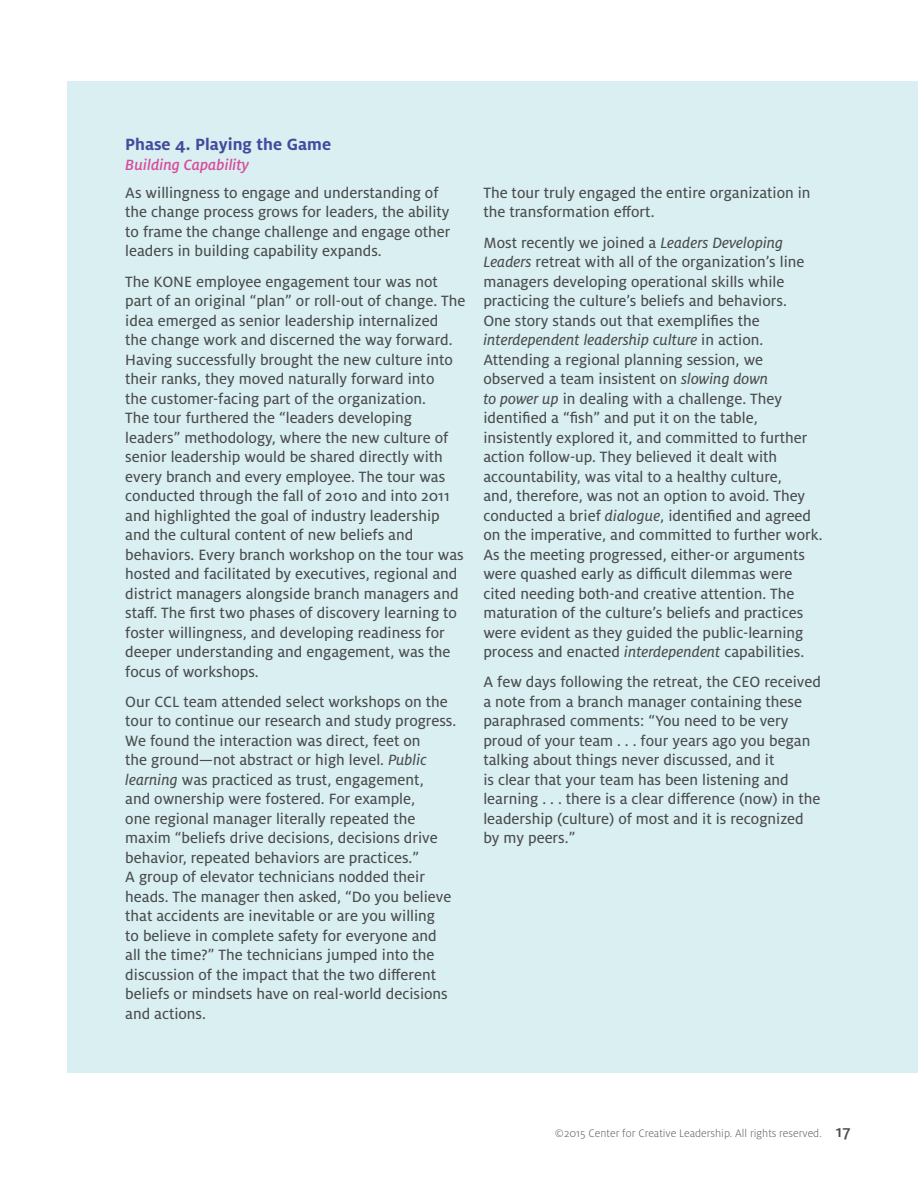
<style>
.page{position:relative;width:918px;height:1188px;background:#fff}
.page>*{position:absolute;margin:0;border:0;box-sizing:border-box;transform-origin:0 0}
.t1{font:700 18px "Milo Pro";color:#444b9d}
.t2{font:16.5px/19.5px "Milo Pro Text";color:#4b4c4d}
.t3{font:italic 500 16.5px "Milo Pro";color:#d84a9b}
.t4{font:300 12px "Milo Pro";color:#5e6367}
.s1{font-family:"Milo Pro Text Ita"}
.s2{font-weight:500;font-size:18px;color:#4b4c4d}
</style>
<div class="page">
<div style="left:68px;top:81px;width:850px;height:991px;background:#d9eff2"></div>
<p class="t1" style="left:125px;top:134px;width:207px">Phase 4. Playing the Game</p>
<p class="t3" style="left:125px;top:156px;width:125px">Building Capability</p>
<p class="t2" style="left:125px;top:183px;width:327px">As willingness to engage and understanding of the change process grows for leaders, the ability to frame the change challenge and engage other leaders in building capability expands.</p>
<p class="t2" style="left:125px;top:272px;width:342px">The KONE employee engagement tour was not part of an original “plan” or roll-out of change. The idea emerged as senior leadership internalized<br>the change work and discerned the way forward.<br>Having successfully brought the new culture into their ranks, they moved naturally forward into<br>the customer-facing part of the organization.<br>The tour furthered the “leaders developing leaders” methodology, where the new culture of senior leadership would be shared directly with every branch and every employee. The tour was conducted through the fall of 2010 and into 2011 and highlighted the goal of industry leadership and the cultural content of new beliefs and behaviors. Every branch workshop on the tour was hosted and facilitated by executives, regional and district managers alongside branch managers and staff. The first two phases of discovery learning to foster willingness, and developing readiness for deeper understanding and engagement, was the focus of workshops.</p>
<p class="t2" style="left:125px;top:692px;width:333px">Our CCL team attended select workshops on the tour to continue our research and study progress.<br>We found the interaction was direct, feet on<br>the ground—not abstract or high level. <span class="s1">Public learning</span> was practiced as trust, engagement,<br>and ownership were fostered. For example,<br>one regional manager literally repeated the maxim “beliefs drive decisions, decisions drive behavior, repeated behaviors are practices.”<br>A group of elevator technicians nodded their heads. The manager then asked, “Do you believe that accidents are inevitable or are you willing<br>to believe in complete safety for everyone and all the time?” The technicians jumped into the discussion of the impact that the two different beliefs or mindsets have on real-world decisions and actions.</p>
<p class="t2" style="left:483px;top:183px;width:329px">The tour truly engaged the entire organization in the transformation effort.</p>
<p class="t2" style="left:483px;top:233px;width:341px">Most recently we joined a <span class="s1">Leaders Developing Leaders</span> retreat with all of the organization’s line managers developing operational skills while practicing the culture’s beliefs and behaviors.<br>One story stands out that exemplifies the <span class="s1">interdependent leadership culture</span> in action.<br>Attending a regional planning session, we observed a team insistent on <span class="s1">slowing down<br>to power up</span> in dealing with a challenge. They identified a “fish” and put it on the table, insistently explored it, and committed to further action follow-up. They believed it dealt with accountability, was vital to a healthy culture,<br>and, therefore, was not an option to avoid. They conducted a brief <span class="s1">dialogue</span>, identified and agreed on the imperative, and committed to further work.<br>As the meeting progressed, either-or arguments were quashed early as difficult dilemmas were cited needing both-and creative attention. The maturation of the culture’s beliefs and practices were evident as they guided the public-learning process and enacted <span class="s1">interdependent</span> capabilities.</p>
<p class="t2" style="left:483px;top:673px;width:339px">A few days following the retreat, the CEO received a note from a branch manager containing these paraphrased comments: “You need to be very proud of your team . . . four years ago you began talking about things never discussed, and it<br>is clear that your team has been listening and learning . . . there is a clear difference (now) in the leadership (culture) of most and it is recognized by my peers.”</p>
<p class="t4" style="left:555px;top:1127px;width:297px">©2015 Center for Creative Leadership. All rights reserved. <span class="s2">17</span></p>
</div>
